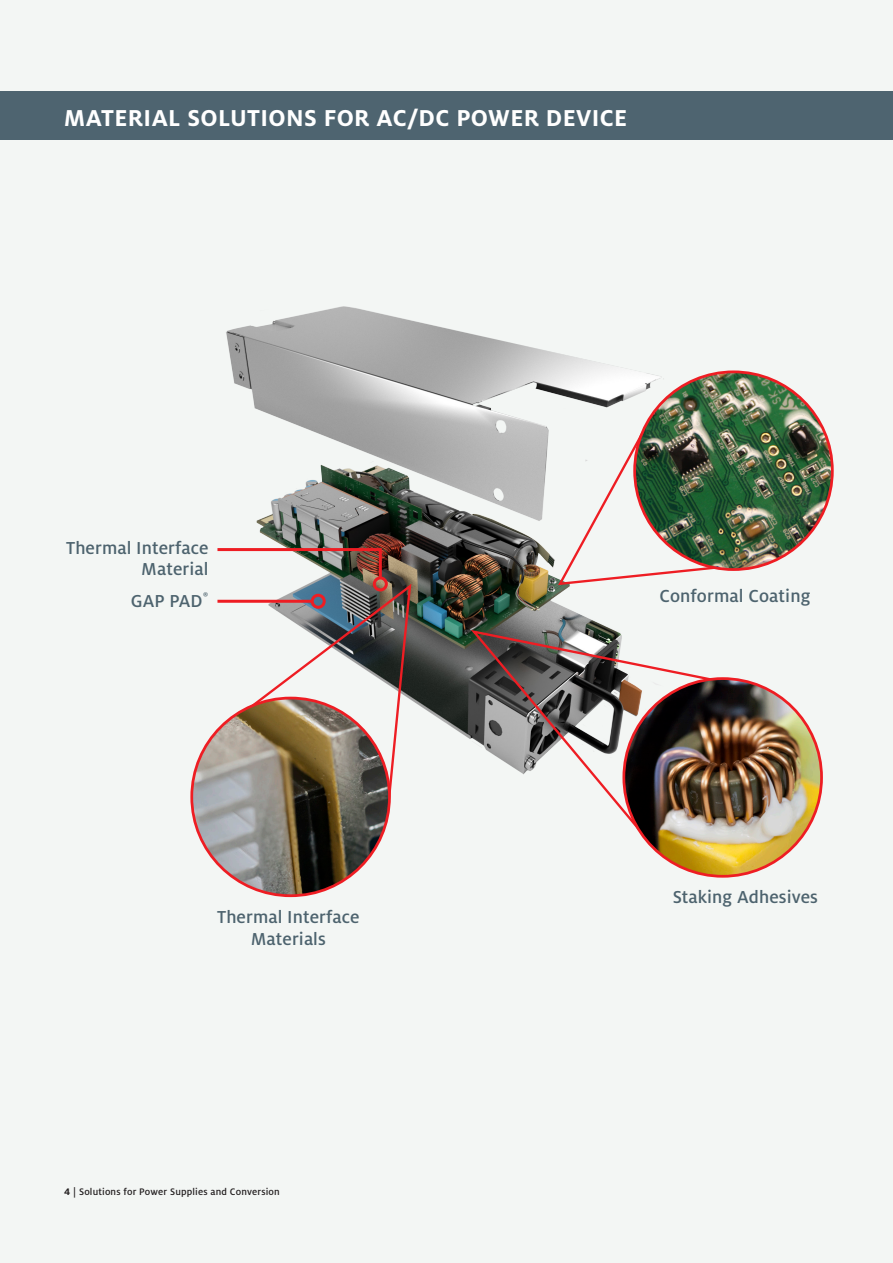
<style>
.page{position:relative;width:893px;height:1263px;background:#f3f6f4}
.page>*{position:absolute;margin:0;border:0;box-sizing:border-box;transform-origin:0 0}
.Copy_14_18{font:700 25.5px "Henkel Milo";letter-spacing:.015em;color:#fff}
.Copy_14_18-2{font:500 19.35px "Henkel Milo";letter-spacing:.005em;color:#4d636e}
.Copy_14_18-3{font:500 19.2px/21.6px "Henkel Milo";letter-spacing:.005em;color:#4d636e;text-align:center}
.t1{font:500 10.5px "Henkel Milo";letter-spacing:.015em;color:#231f20}
.s1{font-weight:700}
</style>
<div class="page">
<div style="left:0;top:91px;width:893px;height:49px;background:#4e6470"></div>
<img style="left:194px;top:306px;width:515px;height:468px">
<svg style="left:557px;top:423px;width:189px;height:164px"></svg>
<svg style="left:214px;top:581px;width:199px;height:228px"></svg>
<svg style="left:471px;top:628px;width:298px;height:207px"></svg>
<img style="left:635px;top:372px;width:197px;height:197px;border-radius:99px">
<img style="left:192px;top:698px;width:197px;height:198px;border-radius:99px">
<img style="left:624px;top:679px;width:197px;height:197px;border-radius:99px">
<img style="left:214px;top:547px;width:169px;height:34px">
<div style="left:373px;top:576px;width:15px;height:15px;border:3px solid #ee1d23;border-radius:50%"></div>
<hr style="left:217px;top:600px;width:95px;height:3px;background:#ee1d23">
<div style="left:311px;top:594px;width:15px;height:15px;border:3px solid #ee1d23;border-radius:50%"></div>
<p class="Copy_14_18" style="left:64px;top:104px;width:565px">MATERIAL SOLUTIONS FOR AC/DC POWER DEVICE</p>
<p class="Copy_14_18-3" style="left:66px;top:537px;width:144px;text-align:right">Thermal Interface<br>Material</p>
<p class="Copy_14_18-3" style="left:131px;top:590px;width:79px">GAP PAD<sup>®</sup></p>
<p class="Copy_14_18-3" style="left:217px;top:906px;width:144px">Thermal Interface<br>Materials</p>
<p class="t1" style="left:64px;top:1186px;width:217px"><span class="s1">4</span> | Solutions for Power Supplies and Conversion</p>
<p class="Copy_14_18-2" style="left:659px;top:585px;width:153px">Conformal Coating</p>
<p class="Copy_14_18-3" style="left:673px;top:886px;width:147px">Staking Adhesives</p>
</div>
